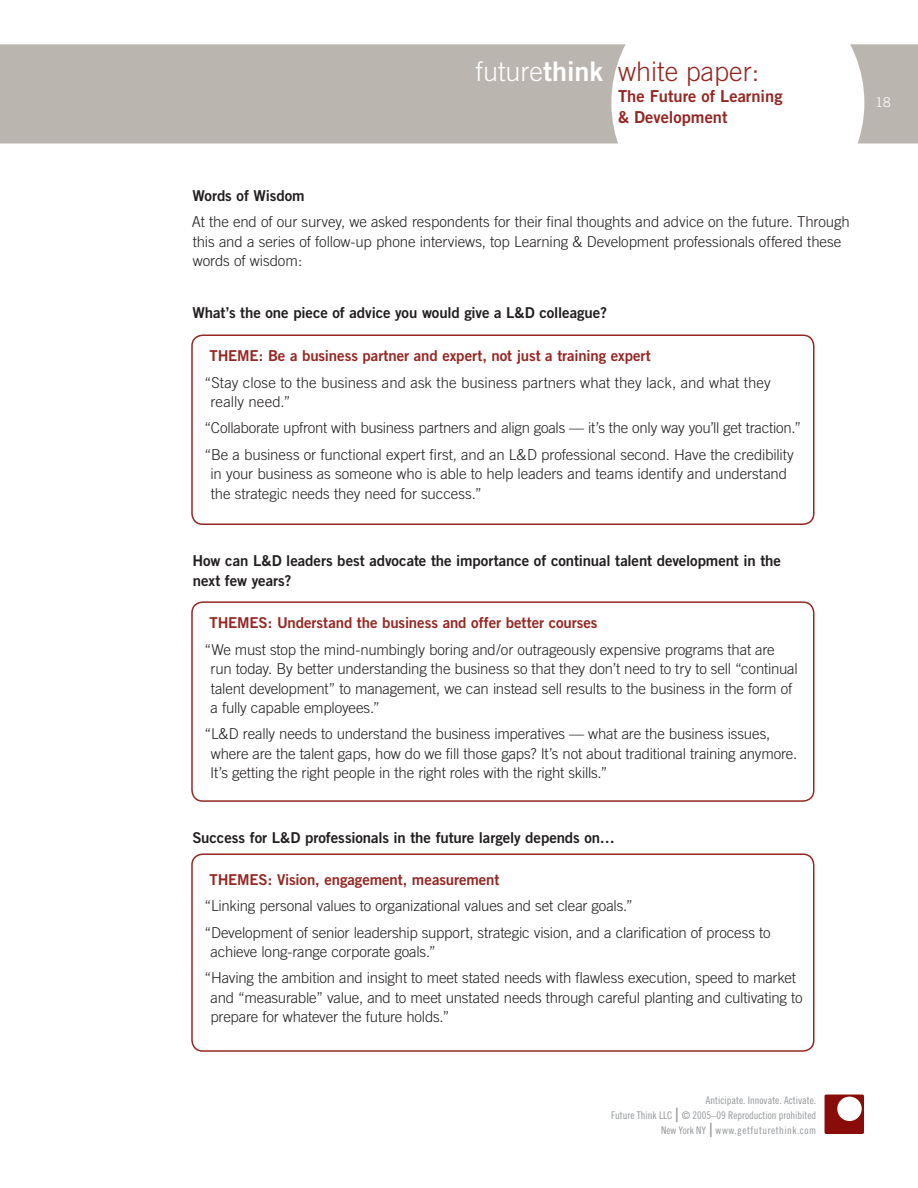
<style>
.page{position:relative;width:918px;height:1188px;background:#fff}
.page>*{position:absolute;margin:0;border:0;box-sizing:border-box;transform-origin:0 0}
.t1{font:300 27px "Trade Gothic";color:#942723}
.t2{font:16.5px/21px "Trade Gothic Bold Two";color:#942723}
.body_text{font:300 15px/19.5px "Trade Gothic";letter-spacing:-.01em;color:#231f20}
.bold_leader{font:15px/19.5px "Trade Gothic Bold Two";letter-spacing:-.005em;color:#231f20}
.body_text-2{font:15px "Trade Gothic Bold Two";letter-spacing:-.005em;color:#942723}
.t3{font:300 13.5px "Trade Gothic";color:#fff}
.t4{font:10.5px/15px "Trade Gothic Cond Eighteen";color:#939598;text-align:right}
.s1{color:#fff}
.s2{font-family:"Trade Gothic Bold Two";font-weight:400;color:#fff}
.s3{font-size:19.5px}
</style>
<div class="page">
<div style="left:0;top:44px;width:918px;height:100px;background:#bbb5b0"></div>
<svg style="left:611px;top:44px;width:253px;height:100px"></svg>
<svg style="left:825px;top:1095px;width:39px;height:39px"></svg>
<div style="left:191px;top:334px;width:623px;height:191px;border:2px solid #942723;border-radius:11px"></div>
<div style="left:191px;top:601px;width:623px;height:201px;border:2px solid #942723;border-radius:11px"></div>
<div style="left:191px;top:853px;width:623px;height:199px;border:2px solid #942723;border-radius:11px"></div>
<h1 class="t1" style="left:476px;top:55px;width:285px"><span class="s1">future</span><span class="s2">think</span> white paper:</h1>
<p class="t2" style="left:618px;top:85px;width:166px">The Future of Learning &amp; Development</p>
<p class="t3" style="left:876px;top:94px;width:17px">18</p>
<p class="bold_leader" style="left:192px;top:186px;width:114px">Words of Wisdom</p>
<p class="body_text" style="left:192px;top:212px;width:660px">At the end of our survey, we asked respondents for their final thoughts and advice on the future. Through this and a series of follow-up phone interviews, top Learning &amp; Development professionals offered these words of wisdom:</p>
<p class="bold_leader" style="left:192px;top:303px;width:416px">What’s the one piece of advice you would give a L&amp;D colleague?</p>
<p class="body_text-2" style="left:210px;top:347px;width:443px">THEME: Be a business partner and expert, not just a training expert</p>
<p class="body_text" style="left:211px;top:372px;width:562px;text-indent:-6px">“Stay close to the business and ask the business partners what they lack, and what they really need.”</p>
<p class="body_text" style="left:205px;top:418px;width:598px">“Collaborate upfront with business partners and align goals — it’s the only way you’ll get traction.”</p>
<p class="body_text" style="left:211px;top:444px;width:585px;text-indent:-6px">“Be a business or functional expert first, and an L&amp;D professional second. Have the credibility in your business as someone who is able to help leaders and teams identify and understand the strategic needs they need for success.”</p>
<p class="bold_leader" style="left:193px;top:551px;width:590px">How can L&amp;D leaders best advocate the importance of continual talent development in the next few years?</p>
<p class="body_text-2" style="left:210px;top:614px;width:390px">THEMES: Understand the business and offer better courses</p>
<p class="body_text" style="left:211px;top:639px;width:589px;text-indent:-6px">“We must stop the mind-numbingly boring and/or outrageously expensive programs that are run today. By better understanding the business so that they don’t need to try to sell “continual talent development” to management, we can instead sell results to the business in the form of a fully capable employees.”</p>
<p class="body_text" style="left:210px;top:724px;width:589px;text-indent:-6px">“L&amp;D really needs to understand the business imperatives — what are the business issues, where are the talent gaps, how do we fill those gaps? It’s not about traditional training anymore.<br>It’s getting the right people in the right roles with the right skills.”</p>
<p class="bold_leader" style="left:192px;top:828px;width:424px">Success for L&amp;D professionals in the future largely depends on…</p>
<p class="body_text-2" style="left:210px;top:870px;width:291px">THEMES: Vision, engagement, measurement</p>
<p class="body_text" style="left:205px;top:896px;width:430px">“Linking personal values to organizational values and set clear goals.”</p>
<p class="body_text" style="left:211px;top:922px;width:562px;text-indent:-6px">“Development of senior leadership support, strategic vision, and a clarification of process to achieve long-range corporate goals.”</p>
<p class="body_text" style="left:210px;top:968px;width:594px;text-indent:-6px">“Having the ambition and insight to meet stated needs with flawless execution, speed to market and “measurable” value, and to meet unstated needs through careful planting and cultivating to prepare for whatever the future holds.”</p>
<p class="t4" style="left:611px;top:1093px;width:206px">Anticipate. Innovate. Activate.<br>Future Think LLC <span class="s3">|</span> © 2005–09 Reproduction prohibited<br>New York NY <span class="s3">|</span> www.getfuturethink.com</p>
</div>
